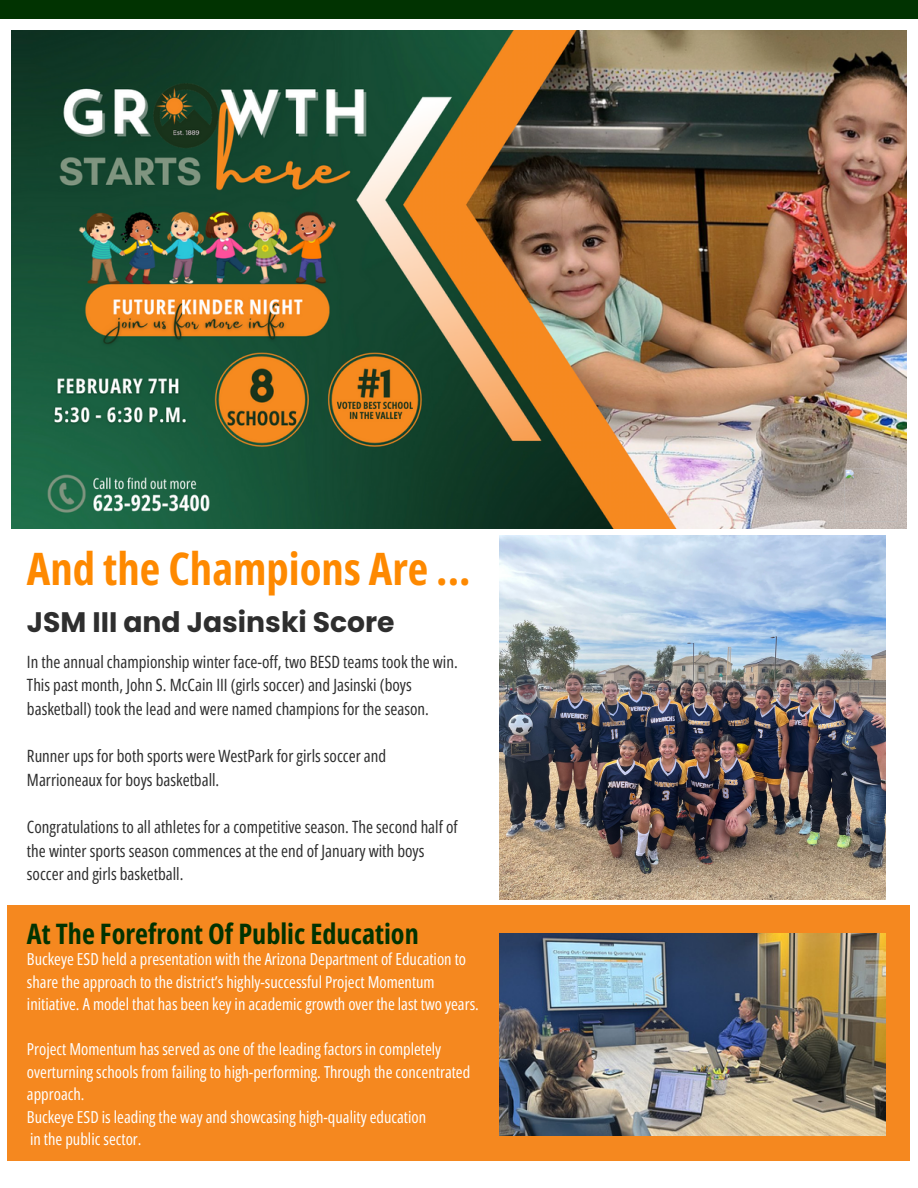
<style>
.page{position:relative;width:918px;height:1188px;background:#fff}
.page>*{position:absolute;margin:0;border:0;box-sizing:border-box;transform-origin:0 0}
.t1{font:700 44.7px "Open Sans Condensed";color:#fe8900}
.t2{font:700 28.2px "Open Sans Condensed";color:#013301}
.t3{font:700 28.2px "Poppins";color:#2e2e2e}
.t4{font:16.95px/23.7px "Open Sans Condensed";color:#2e2e2e}
.t5{font:16.5px/22.5px "Open Sans Condensed";color:#fff}
</style>
<div class="page">
<img style="left:11px;top:31px;width:896px;height:498px">
<img style="left:499px;top:536px;width:386px;height:363px">
<div style="left:0;top:0;width:918px;height:19px;background:#013301"></div>
<div style="left:8px;top:905px;width:902px;height:256px;background:#f5881f"></div>
<img style="left:499px;top:933px;width:386px;height:203px">
<p class="t1" style="left:27px;top:537px;width:445px">And the Champions Are ...</p>
<p class="t3" style="left:27px;top:603px;width:369px">JSM III and Jasinski Score</p>
<p class="t4" style="left:27px;top:649px;width:432px">In the annual championship winter face-off, two BESD teams took the win.<br>This past month, John S. McCain III (girls soccer) and Jasinski (boys basketball) took the lead and were named champions for the season.</p>
<p class="t4" style="left:27px;top:744px;width:361px">Runner ups for both sports were WestPark for girls soccer and<br>Marrioneaux for boys basketball.</p>
<p class="t4" style="left:27px;top:815px;width:432px">Congratulations to all athletes for a competitive season. The second half of the winter sports season commences at the end of January with boys soccer and girls basketball.</p>
<p class="t2" style="left:27px;top:913px;width:393px">At The Forefront Of Public Education</p>
<p class="t5" style="left:27px;top:948px;width:453px">Buckeye ESD held a presentation with the Arizona Department of Education to share the approach to the district’s highly-successful Project Momentum initiative. A model that has been key in academic growth over the last two years.</p>
<p class="t5" style="left:27px;top:1038px;width:445px">Project Momentum has served as one of the leading factors in completely overturning schools from failing to high-performing. Through the concentrated approach.</p>
<p class="t5" style="left:27px;top:1105px;width:401px">Buckeye ESD is leading the way and showcasing high-quality education</p>
<p class="t5" style="left:30px;top:1128px;width:113px">in the public sector.</p>
</div>
